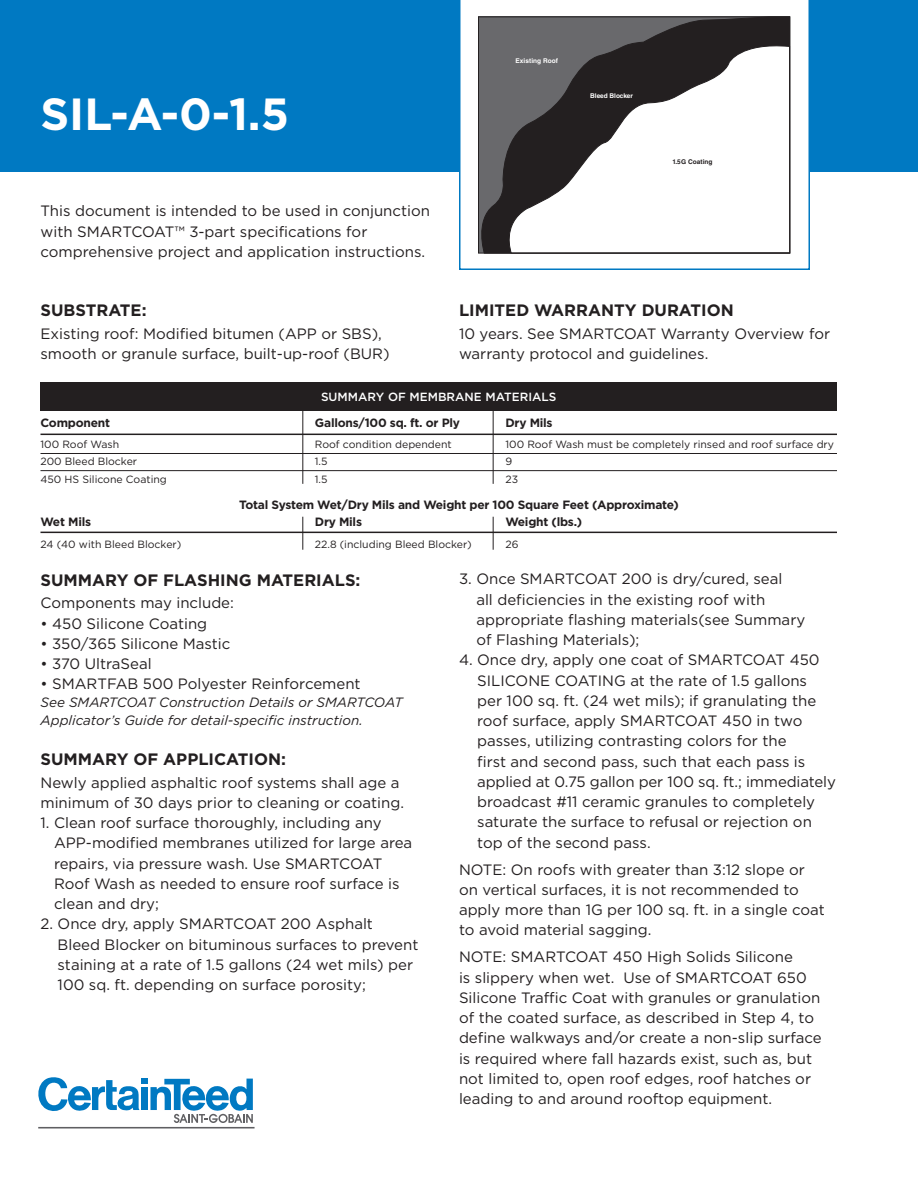
<style>
.page{position:relative;width:918px;height:1188px;background:#fff}
.page>*{position:absolute;margin:0;border:0;box-sizing:border-box;transform-origin:0 0}
.t1{font:700 45px "Gotham";color:#fff}
.t2{font:700 16.5px "Gotham";color:#231f20}
.t3{font:15px/20.2px "Gotham";color:#231f20}
.t4{font:italic 13.5px/18px "Gotham";color:#231f20}
.t5{font:700 12px "Gotham";letter-spacing:-.02em;color:#231f20}
.t6{font:500 11.85px "Gotham";color:#fff}
.t7{font:10.5px/17.2px "Gotham";color:#231f20}
.t8{font:700 6.45px "Helvetica LT Std";letter-spacing:-.005em;color:#fff}
.t9{font:700 6.45px "Helvetica LT Std";letter-spacing:.01em;color:#231f20}
</style>
<div class="page">
<div style="left:0;top:0;width:918px;height:172px;background:#0079c2"></div>
<svg style="left:459px;top:0;width:351px;height:270px"></svg>
<svg style="left:38px;top:1077px;width:215px;height:46px"></svg>
<hr style="left:38px;top:1127px;width:217px;height:2px;background:#5f5f62">
<svg style="left:475px;top:16px;width:313px;height:238px;background:#5d5c5e"></svg>
<svg style="left:501px;top:42px;width:287px;height:210px"></svg>
<div style="left:478px;top:16px;width:312px;height:238px;border:1px solid #231f20"></div>
<hr style="left:40px;top:434px;width:797px;height:1px;background:#231f20">
<hr style="left:40px;top:453px;width:797px;height:1px;background:#231f20">
<hr style="left:40px;top:470px;width:797px;height:1px;background:#231f20">
<hr style="left:302px;top:410px;width:1px;height:74px;background:#231f20">
<hr style="left:40px;top:532px;width:797px;height:1px;background:#231f20">
<hr style="left:302px;top:517px;width:1px;height:33px;background:#231f20">
<hr style="left:493px;top:517px;width:1px;height:33px;background:#231f20">
<hr style="left:493px;top:410px;width:1px;height:74px;background:#231f20">
<div style="left:40px;top:383px;width:797px;height:28px;background:#231f20"></div>
<h1 class="t1" style="left:40px;top:85px;width:250px">SIL-A-0-1.5</h1>
<p class="t3" style="left:40px;top:201px;width:391px">This document is intended to be used in conjunction with SMARTCOAT™ 3-part specifications for comprehensive project and application instructions.</p>
<p class="t2" style="left:40px;top:299px;width:108px">SUBSTRATE:</p>
<p class="t3" style="left:40px;top:323px;width:351px">Existing roof: Modified bitumen (APP or SBS), smooth or granule surface, built-up-roof (BUR)</p>
<p class="t8" style="left:515px;top:57px;width:44px">Existing Roof</p>
<p class="t8" style="left:590px;top:92px;width:44px">Bleed Blocker</p>
<p class="t9" style="left:673px;top:158px;width:42px">1.5G Coating</p>
<p class="t2" style="left:459px;top:299px;width:21px">Limited</p>
<p class="t2" style="left:534px;top:299px;width:133px">WARRANTY Duration</p>
<p class="t3" style="left:459px;top:323px;width:373px">10 years. See SMARTCOAT Warranty Overview for warranty protocol and guidelines.</p>
<p class="t6" style="left:321px;top:390px;width:237px">SUMMARY OF MEMBRANE MATERIALS</p>
<p class="t5" style="left:315px;top:415px;width:147px">Gallons/100 sq. ft. or Ply</p>
<p class="t5" style="left:505px;top:415px;width:49px">Dry Mils</p>
<p class="t5" style="left:40px;top:415px;width:71px">Component</p>
<p class="t7" style="left:40px;top:436px;width:128px">100 Roof Wash<br>200 Bleed Blocker<br>450 HS Silicone Coating</p>
<p class="t7" style="left:315px;top:436px;width:139px">Roof condition dependent<br>1.5<br>1.5</p>
<p class="t7" style="left:505px;top:436px;width:330px">100 Roof Wash must be completely rinsed and roof surface dry<br>9<br>23</p>
<p class="t5" style="left:40px;top:513px;width:52px">Wet Mils</p>
<p class="t5" style="left:239px;top:497px;width:441px">Total System Wet/Dry Mils and Weight per 100 Square Feet (Approximate)</p>
<p class="t5" style="left:315px;top:513px;width:49px">Dry Mils</p>
<p class="t5" style="left:505px;top:513px;width:78px">Weight (lbs.)</p>
<p class="t7" style="left:40px;top:536px;width:142px">24 (40 with Bleed Blocker)</p>
<p class="t7" style="left:315px;top:536px;width:158px">22.8 (including Bleed Blocker)</p>
<p class="t7" style="left:505px;top:536px;width:15px">26</p>
<p class="t2" style="left:40px;top:569px;width:322px">SUMMARY OF FLASHING MATERIALS:</p>
<p class="t3" style="left:40px;top:593px;width:195px">Components may include:</p>
<p class="t3" style="left:40px;top:613px;width:168px">• 450 Silicone Coating</p>
<p class="t3" style="left:40px;top:633px;width:191px">• 350/365 Silicone Mastic</p>
<p class="t3" style="left:40px;top:653px;width:113px">• 370 UltraSeal</p>
<p class="t3" style="left:40px;top:674px;width:322px">• SMARTFAB 500 Polyester Reinforcement</p>
<p class="t4" style="left:40px;top:693px;width:364px">See SMARTCOAT Construction Details or SMARTCOAT<br>Applicator’s Guide for detail-specific instruction.</p>
<p class="t2" style="left:40px;top:748px;width:247px">SUMMARY OF APPLICATION:</p>
<p class="t3" style="left:40px;top:772px;width:365px">Newly applied asphaltic roof systems shall age a minimum of 30 days prior to cleaning or coating.</p>
<p class="t3" style="left:54px;top:812px;width:360px;text-indent:-14px">1. Clean roof surface thoroughly, including any APP-modified membranes utilized for large area repairs, via pressure wash. Use SMARTCOAT Roof Wash as needed to ensure roof surface is clean and dry;</p>
<p class="t3" style="left:58px;top:914px;width:362px;text-indent:-17px">2. Once dry, apply SMARTCOAT 200 Asphalt Bleed Blocker on bituminous surfaces to prevent staining at a rate of 1.5 gallons (24 wet mils) per 100 sq. ft. depending on surface porosity;</p>
<p class="t3" style="left:476px;top:569px;width:330px;text-indent:-17px">3. Once SMARTCOAT 200 is dry/cured, seal<br>all deficiencies in the existing roof with appropriate flashing materials(see Summary of Flashing Materials);</p>
<p class="t3" style="left:477px;top:650px;width:360px;text-indent:-18px">4. Once dry, apply one coat of SMARTCOAT 450<br>SILICONE COATING at the rate of 1.5 gallons<br>per 100 sq. ft. (24 wet mils); if granulating the roof surface, apply SMARTCOAT 450 in two passes, utilizing contrasting colors for the<br>first and second pass, such that each pass is applied at 0.75 gallon per 100 sq. ft.; immediately broadcast #11 ceramic granules to completely saturate the surface to refusal or rejection on top of the second pass.</p>
<p class="t3" style="left:459px;top:859px;width:367px">NOTE: On roofs with greater than 3:12 slope or on vertical surfaces, it is not recommended to apply more than 1G per 100 sq. ft. in a single coat to avoid material sagging.</p>
<p class="t3" style="left:459px;top:947px;width:364px">NOTE: SMARTCOAT 450 High Solids Silicone<br>is slippery when wet. Use of SMARTCOAT 650<br>Silicone Traffic Coat with granules or granulation of the coated surface, as described in Step 4, to define walkways and/or create a non-slip surface is required where fall hazards exist, such as, but not limited to, open roof edges, roof hatches or leading to and around rooftop equipment.</p>
</div>
